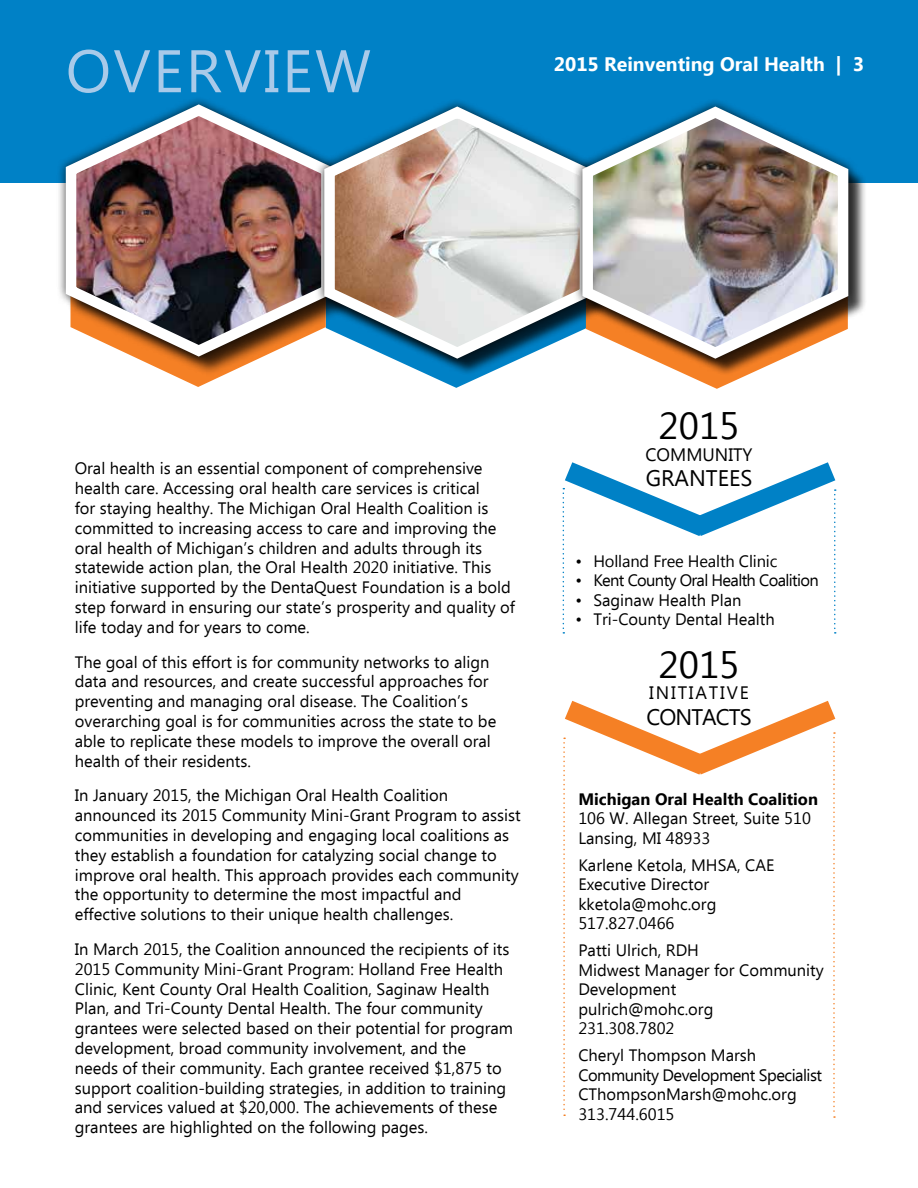
<style>
.page{position:relative;width:918px;height:1188px;background:#fff}
.page>*{position:absolute;margin:0;border:0;box-sizing:border-box;transform-origin:0 0}
.t1{font:60px "Ebrima";letter-spacing:.04em;color:#a9cae9}
.t2{font:37.5px "Ebrima";color:#000}
.t3{font:22.5px "Ebrima";color:#000}
.t4{font:22.5px "Ebrima";letter-spacing:-.04em;color:#000}
.t5{font:700 19.5px "Ebrima";color:#fff}
.t6{font:18px "Ebrima";letter-spacing:.1em;color:#000}
.t7{font:18px "Ebrima";color:#000}
.t8{font:16.5px/19.8px "Ebrima";color:#000}
.t9{font:16.5px "Ebrima";letter-spacing:-.04em;color:#000}
.t10{font:700 16.5px "Ebrima";color:#000}
.t11{font:16.5px "Segoe UI";letter-spacing:-.01em;color:#000}
</style>
<div class="page">
<div style="left:0;top:0;width:918px;height:182px;background:#0081c6"></div>
<svg style="left:433px;top:377px;width:47px;height:11px"></svg>
<svg style="left:175px;top:376px;width:47px;height:11px"></svg>
<svg style="left:691px;top:377px;width:52px;height:12px"></svg>
<div style="left:66px;top:106px;width:286px;height:270px;background:#000;opacity:.75"></div>
<div style="left:56px;top:95px;width:285px;height:270px;background:#000;opacity:.75"></div>
<img style="left:57px;top:99px;width:257px;height:263px">
<div style="left:327px;top:110px;width:282px;height:267px;background:#000;opacity:.75"></div>
<div style="left:314px;top:97px;width:286px;height:270px;background:#000;opacity:.75"></div>
<svg style="left:316px;top:101px;width:257px;height:263px"></svg>
<div style="left:585px;top:110px;width:282px;height:267px;background:#000;opacity:.75"></div>
<div style="left:573px;top:97px;width:285px;height:270px;background:#000;opacity:.75"></div>
<img style="left:574px;top:101px;width:280px;height:263px">
<svg style="left:562px;top:462px;width:275px;height:172px"></svg>
<svg style="left:563px;top:700px;width:273px;height:418px"></svg>
<h1 class="t1" style="left:66px;top:28px;width:307px">OVERVIEW</h1>
<p class="t5" style="left:554px;top:50px;width:312px">2015 Reinventing Oral Health | 3</p>
<p class="t8" style="left:75px;top:460px;width:442px">Oral health is an essential component of comprehensive health care. Accessing oral health care services is critical<br>for staying healthy. The Michigan Oral Health Coalition is committed to increasing access to care and improving the oral health of Michigan’s children and adults through its statewide action plan, the Oral Health 2020 initiative. This initiative supported by the DentaQuest Foundation is a bold step forward in ensuring our state’s prosperity and quality of life today and for years to come.</p>
<p class="t8" style="left:75px;top:653px;width:423px">The goal of this effort is for community networks to align data and resources, and create successful approaches for preventing and managing oral disease. The Coalition’s overarching goal is for communities across the state to be able to replicate these models to improve the overall oral health of their residents.</p>
<p class="t8" style="left:75px;top:787px;width:447px">In January 2015, the Michigan Oral Health Coalition announced its 2015 Community Mini-Grant Program to assist communities in developing and engaging local coalitions as they establish a foundation for catalyzing social change to improve oral health. This approach provides each community the opportunity to determine the most impactful and effective solutions to their unique health challenges.</p>
<p class="t8" style="left:75px;top:940px;width:440px">In March 2015, the Coalition announced the recipients of its 2015 Community Mini-Grant Program: Holland Free Health Clinic, Kent County Oral Health Coalition, Saginaw Health Plan, and Tri-County Dental Health. The four community grantees were selected based on their potential for program development, broad community involvement, and the needs of their community. Each grantee received $1,875 to support coalition-building strategies, in addition to training and services valued at $20,000. The achievements of these grantees are highlighted on the following pages.</p>
<h2 class="t2" style="left:659px;top:399px;width:82px">2015</h2>
<p class="t7" style="left:646px;top:442px;width:109px">COMMUNITY</p>
<h3 class="t3" style="left:646px;top:462px;width:108px">GRANTEES</h3>
<p class="t11" style="left:575px;top:549px;width:203px">• Holland Free Health Clinic</p>
<p class="t9" style="left:575px;top:569px;width:245px">• Kent County Oral Health Coalition</p>
<p class="t8" style="left:575px;top:591px;width:168px">• Saginaw Health Plan</p>
<p class="t8" style="left:575px;top:611px;width:201px">• Tri-County Dental Health</p>
<h2 class="t2" style="left:659px;top:638px;width:82px">2015</h2>
<p class="t6" style="left:649px;top:680px;width:101px">INITIATIVE</p>
<h3 class="t4" style="left:646px;top:701px;width:107px">CONTACTS</h3>
<p class="t10" style="left:578px;top:787px;width:241px">Michigan Oral Health Coalition</p>
<p class="t8" style="left:578px;top:810px;width:234px">106 W. Allegan Street, Suite 510<br>Lansing, MI 48933</p>
<p class="t8" style="left:578px;top:856px;width:198px">Karlene Ketola, MHSA, CAE<br>Executive Director kketola@mohc.org<br>517.827.0466</p>
<p class="t8" style="left:578px;top:942px;width:247px">Patti Ulrich, RDH<br>Midwest Manager for Community<br>Development<br>pulrich@mohc.org<br>231.308.7802</p>
<p class="t8" style="left:578px;top:1047px;width:245px">Cheryl Thompson Marsh<br>Community Development Specialist<br>CThompsonMarsh@mohc.org<br>313.744.6015</p>
</div>
